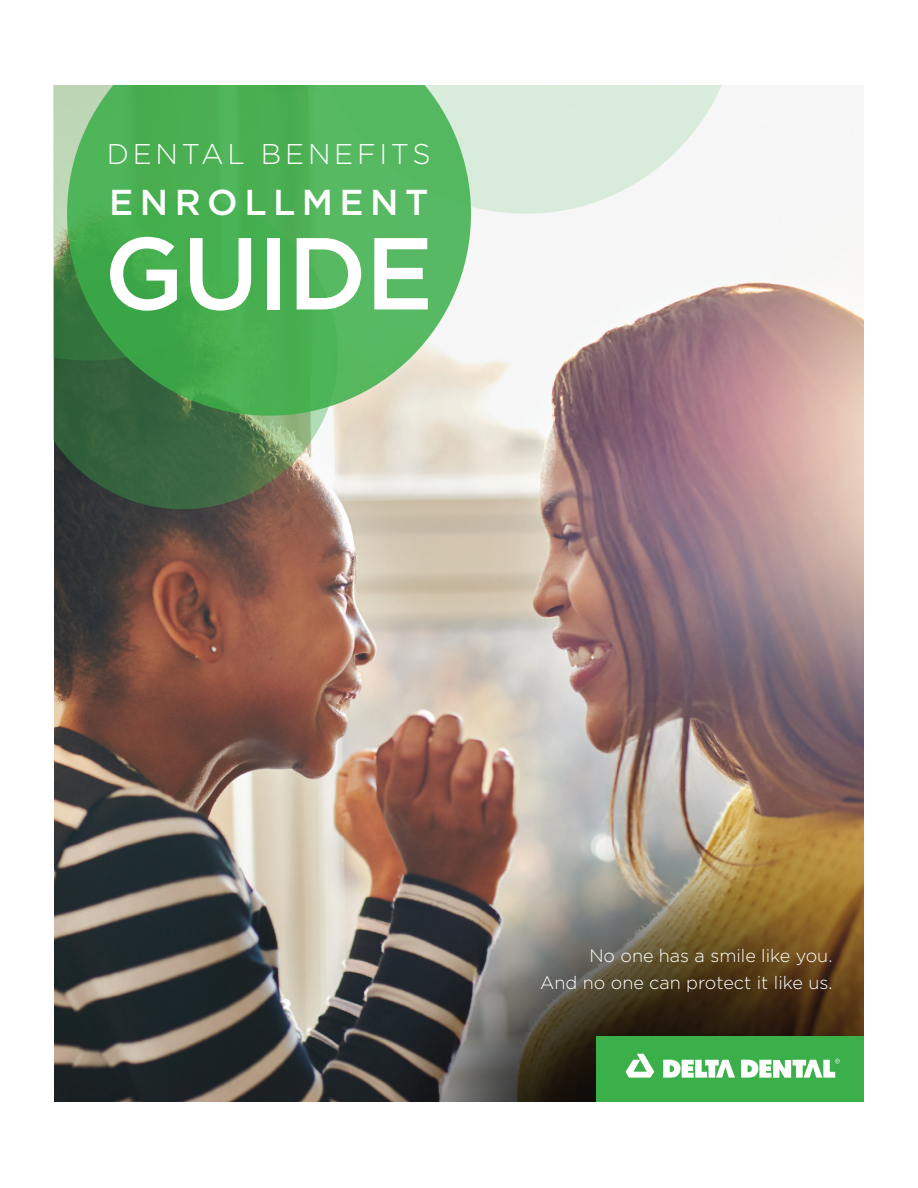
<style>
.page{position:relative;width:918px;height:1188px;background:#fff}
.page>*{position:absolute;margin:0;border:0;box-sizing:border-box;transform-origin:0 0}
.t1{font:500 102px "Gotham";letter-spacing:-.02em;color:#fff}
.t2{font:500 36px "Gotham";letter-spacing:.18em;color:#fff}
.t3{font:300 28.5px "Gotham";letter-spacing:.13em;color:#fff}
.t4{font:300 18px/27px "Gotham";color:#fff;text-align:right}
</style>
<div class="page">
<img style="left:54px;top:139px;width:810px;height:962px">
<svg style="left:53px;top:85px;width:60px;height:182px;background:#bcd4b3"></svg>
<svg style="left:425px;top:85px;width:314px;height:129px;fill:#d9ebdb"></svg>
<svg style="left:27px;top:198px;width:311px;height:311px;background:#416e45"></svg>
<div style="left:67px;top:12px;width:404px;height:404px;background:linear-gradient(to right,#41aa4a,#58ba64);border-radius:50%"></div>
<div style="left:0;top:0;width:918px;height:85px;background:#fff"></div>
<div style="left:0;top:22px;width:53px;height:487px;background:#fff"></div>
<div style="left:597px;top:1036px;width:267px;height:65px;background:#3baf49"></div>
<svg style="left:626px;top:1054px;width:28px;height:24px"></svg>
<svg style="left:663px;top:1060px;width:72px;height:18px"></svg>
<svg style="left:741px;top:1059px;width:99px;height:19px"></svg>
<h3 class="t3" style="left:107px;top:136px;width:326px">DENTAL BENEFITS</h3>
<h2 class="t2" style="left:109px;top:179px;width:321px">ENROLLMENT</h2>
<h1 class="t1" style="left:104px;top:207px;width:331px">GUIDE</h1>
<p class="t4" style="left:540px;top:942px;width:294px">No one has a smile like you.<br>And no one can protect it like us.</p>
</div>
